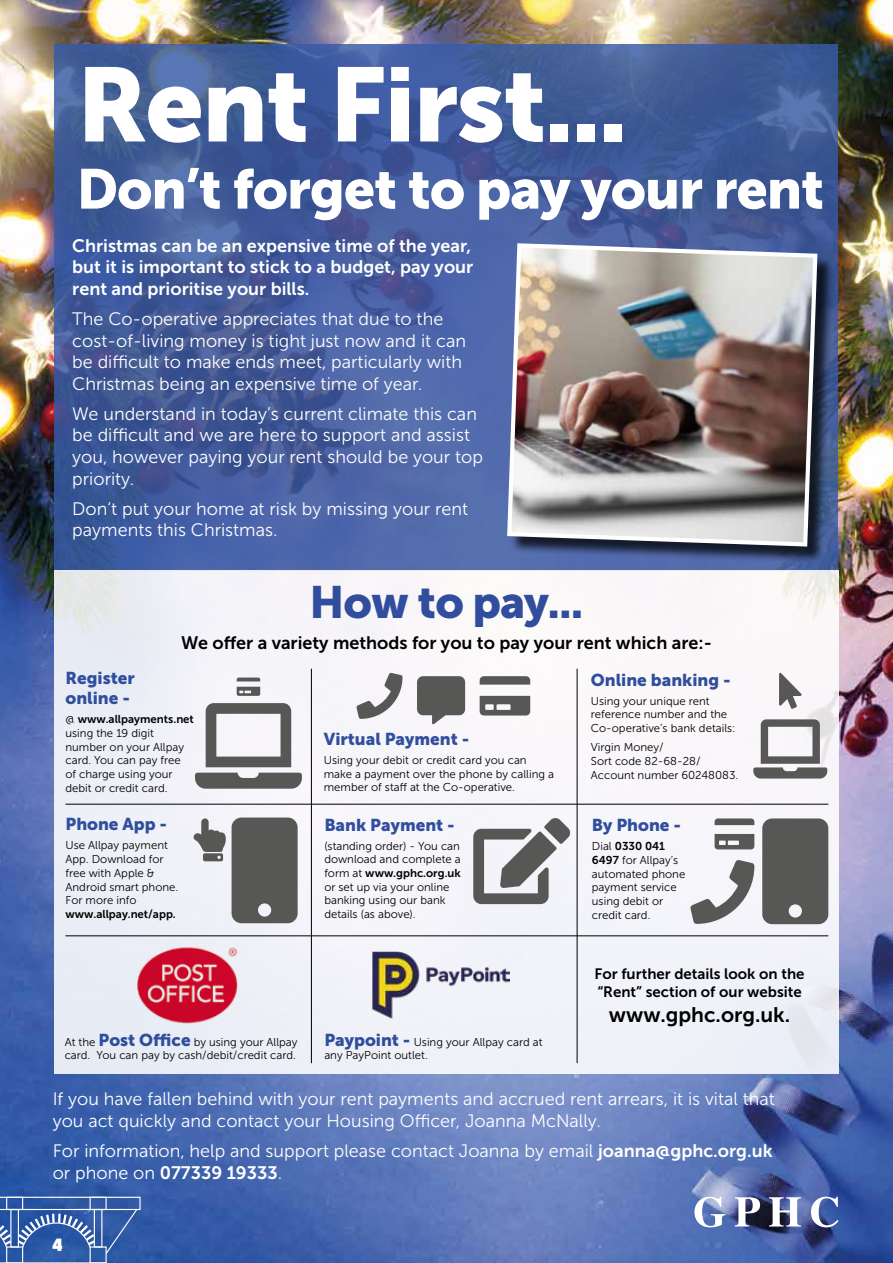
<style>
.page{position:relative;width:893px;height:1263px;background:#fff}
.page>*{position:absolute;margin:0;border:0;box-sizing:border-box;transform-origin:0 0}
.t1{font:104.25px "Museo Sans 900";letter-spacing:-.02em;color:#fff}
.t2{font:55.8px "Museo Sans 900";letter-spacing:-.02em;color:#fff}
.t3{font:45px "Museo Sans 900";letter-spacing:-.02em;color:#304e9d}
.t4{font:21px "Museo Sans 700";color:#000}
.t5{font:18px/21.6px "Museo Sans 300";color:#fff}
.t6{font:18px/21.6px "Museo Sans 700";color:#fff;text-align:justify}
.t7{font:18px "Museo Sans 700";color:#000}
.t8{font:800 18px "Fat Frank";color:#fff}
.t9{font:17.1px/20.5px "Museo Sans 900";color:#304e9d}
.t10{font:15px/18px "Museo Sans 700";color:#000}
.t11{font:11.4px/13.6px "Museo Sans 300";color:#000}
.t12{font:11.4px "Museo Sans 700";color:#000}
.s1{font-family:"Museo Sans 300"}
.s2{font-family:"Museo Sans 900";font-size:17.1px;color:#304e9d}
.s3{font-family:"Museo Sans 700"}
</style>
<div class="page">
<img style="left:0;top:0;width:893px;height:1263px">
<svg style="left:54px;top:45px;width:784px;height:526px"></svg>
<div style="left:6px;top:1246px;width:17px;height:17px;border:1px solid #fff"></div>
<svg style="left:0;top:1261px;width:125px;height:2px"></svg>
<svg style="left:0;top:1197px;width:141px;height:58px"></svg>
<svg style="left:694px;top:1197px;width:145px;height:30px"></svg>
<div style="left:54px;top:571px;width:785px;height:503px;background:#f4f4f9"></div>
<hr style="left:577px;top:669px;width:1px;height:394px;background:#000">
<hr style="left:311px;top:669px;width:1px;height:394px;background:#000">
<hr style="left:65px;top:804px;width:763px;height:1px;background:#000">
<hr style="left:65px;top:935px;width:763px;height:1px;background:#000">
<img style="left:123px;top:947px;width:115px;height:92px">
<img style="left:373px;top:951px;width:136px;height:67px">
<svg style="left:473px;top:818px;width:97px;height:86px"></svg>
<svg style="left:194px;top:818px;width:32px;height:43px"></svg>
<div style="left:232px;top:817px;width:66px;height:106px;background:#575756"></div>
<svg style="left:779px;top:672px;width:23px;height:37px"></svg>
<svg style="left:753px;top:719px;width:74px;height:59px"></svg>
<svg style="left:195px;top:703px;width:107px;height:86px"></svg>
<svg style="left:237px;top:677px;width:23px;height:19px"></svg>
<div style="left:762px;top:818px;width:66px;height:106px;background:#575756"></div>
<svg style="left:690px;top:860px;width:64px;height:64px"></svg>
<svg style="left:715px;top:818px;width:39px;height:31px"></svg>
<svg style="left:417px;top:676px;width:48px;height:49px"></svg>
<svg style="left:356px;top:673px;width:46px;height:46px"></svg>
<svg style="left:480px;top:676px;width:50px;height:39px"></svg>
<div style="left:509px;top:245px;width:325px;height:318px;background:#000;opacity:.75"></div>
<img style="left:505px;top:241px;width:315px;height:308px">
<h1 class="t1" style="left:77px;top:46px;width:553px">Rent First...</h1>
<h2 class="t2" style="left:77px;top:157px;width:749px">Don’t forget to pay your rent</h2>
<h3 class="t6" style="left:72px;top:235px;width:402px">Christmas can be an expensive time of the year, but it is important to stick to a budget, pay your rent and prioritise your bills.</h3>
<h3 class="t5" style="left:72px;top:308px;width:395px">The Co-operative appreciates that due to the cost-of-living money is tight just now and it can be difficult to make ends meet, particularly with Christmas being an expensive time of year.</h3>
<h3 class="t5" style="left:72px;top:403px;width:412px">We understand in today’s current climate this can be difficult and we are here to support and assist you, however paying your rent should be your top priority.</h3>
<h3 class="t5" style="left:72px;top:498px;width:397px">Don’t put your home at risk by missing your rent payments this Christmas.</h3>
<h3 class="t3" style="left:309px;top:577px;width:276px">How to pay...</h3>
<h3 class="t7" style="left:181px;top:632px;width:532px">We offer a variety methods for you to pay your rent which are:-</h3>
<h3 class="t9" style="left:65px;top:667px;width:71px">Register online -</h3>
<p class="t12" style="left:65px;top:713px;width:130px"><span class="s1">@</span> www.allpayments.net</p>
<p class="t11" style="left:65px;top:726px;width:120px">using the 19 digit number on your Allpay card. You can pay free of charge using your debit or credit card.</p>
<h3 class="t9" style="left:65px;top:814px;width:103px">Phone App -</h3>
<p class="t11" style="left:65px;top:839px;width:114px">Use Allpay payment<br>App. Download for free with Apple &amp;<br>Android smart phone.<br>For more info</p>
<p class="t12" style="left:65px;top:907px;width:112px">www.allpay.net/app.</p>
<h3 class="t9" style="left:324px;top:728px;width:147px">Virtual Payment -</h3>
<p class="t11" style="left:324px;top:753px;width:232px">Using your debit or credit card you can make a payment over the phone by calling a member of staff at the Co-operative.</p>
<h3 class="t9" style="left:324px;top:814px;width:132px">Bank Payment -</h3>
<p class="t11" style="left:324px;top:839px;width:138px">(standing order) - You can download and complete a</p>
<p class="t12" style="left:324px;top:867px;width:138px"><span class="s1">form at</span> www.gphc.org.uk</p>
<p class="t11" style="left:324px;top:880px;width:127px">or set up via your online banking using our bank details (as above).</p>
<p class="t11" style="left:65px;top:1035px;width:234px">At the <span class="s2">Post Office</span> by using your Allpay card. You can pay by cash/debit/credit card.</p>
<p class="t11" style="left:324px;top:1035px;width:220px"><span class="s2">Paypoint -</span> Using your Allpay card at any PayPoint outlet.</p>
<h3 class="t9" style="left:591px;top:669px;width:141px">Online banking -</h3>
<p class="t11" style="left:591px;top:694px;width:146px">Using your unique rent reference number and the<br>Co-operative’s bank details:</p>
<p class="t11" style="left:591px;top:740px;width:149px">Virgin Money/<br>Sort code 82-68-28/<br>Account number 60248083.</p>
<h3 class="t9" style="left:592px;top:815px;width:91px">By Phone -</h3>
<p class="t12" style="left:592px;top:840px;width:75px"><span class="s1">Dial</span> 0330 041</p>
<p class="t11" style="left:592px;top:853px;width:95px"><span class="s3">6497</span> for Allpay’s automated phone payment service using debit or credit card.</p>
<h3 class="t10" style="left:595px;top:965px;width:211px">For further details look on the “Rent” section of our website</h3>
<h3 class="t4" style="left:609px;top:1003px;width:183px">www.gphc.org.uk.</h3>
<h3 class="t5" style="left:53px;top:1088px;width:723px">If you have fallen behind with your rent payments and accrued rent arrears, it is vital that you act quickly and contact your Housing Officer, Joanna McNally.</h3>
<h3 class="t5" style="left:53px;top:1140px;width:721px">For information, help and support please contact Joanna by email <span class="s3">joanna@gphc.org.uk</span></h3>
<h3 class="t6" style="left:53px;top:1161px;width:231px"><span class="s1">or phone on</span> 077339 19333<span class="s1">.</span></h3>
<h3 class="t8" style="left:52px;top:1234px;width:12px">4</h3>
</div>
